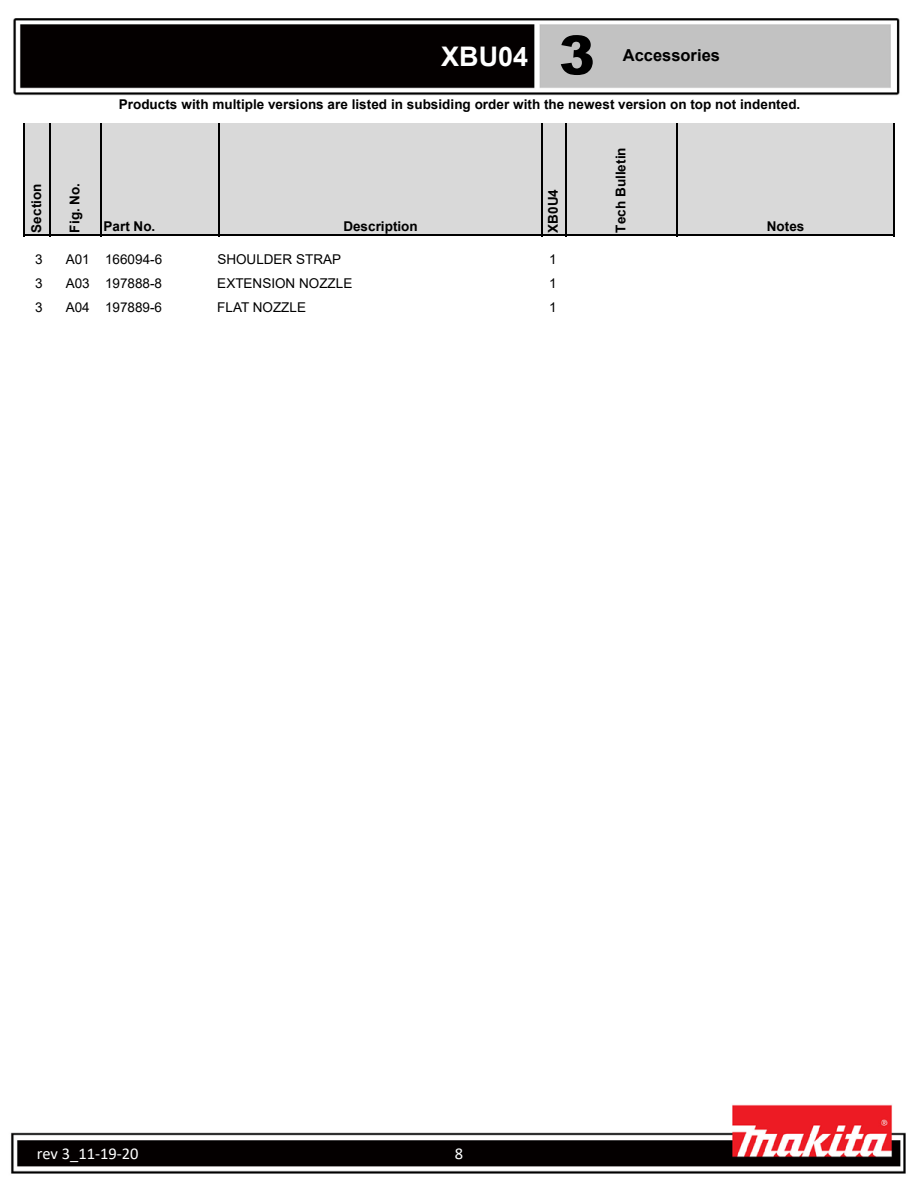
<style>
.page{position:relative;width:918px;height:1188px;background:#fff}
.page>*{position:absolute;margin:0;border:0;box-sizing:border-box;transform-origin:0 0}
.t1{font:900 54px "Arial";color:#000}
.t2{font:700 27px "Arial";color:#fff}
.t3{font:16.5px "Calibri";color:#fff}
.t4{font:700 16.5px "Arial";color:#000}
.t5{font:700 13.5px "Arial";color:#000}
.t6{font:13.5px "Arial";color:#000}
</style>
<div class="page">
<img style="left:11px;top:18px;width:895px;height:1156px">
<div style="left:25px;top:123px;width:869px;height:113px;background:#d9d9d9"></div>
<hr style="left:23px;top:123px;width:2px;height:113px;background:#000">
<hr style="left:49px;top:123px;width:2px;height:113px;background:#000">
<hr style="left:100px;top:123px;width:2px;height:113px;background:#000">
<hr style="left:218px;top:123px;width:2px;height:113px;background:#000">
<hr style="left:541px;top:123px;width:2px;height:113px;background:#000">
<hr style="left:565px;top:123px;width:1px;height:113px;background:#000">
<hr style="left:677px;top:123px;width:1px;height:113px;background:#000">
<hr style="left:893px;top:123px;width:2px;height:113px;background:#000">
<hr style="left:25px;top:235px;width:870px;height:1px;background:#000">
<p class="t5" style="left:27px;top:233px;width:50px;rotate:-90deg">Section</p>
<p class="t5" style="left:65px;top:233px;width:51px;rotate:-90deg">Fig. No.</p>
<h1 class="t1" style="left:559px;top:16px;width:38px">3</h1>
<h2 class="t2" style="left:441px;top:37px;width:89px">XBU04</h2>
<p class="t4" style="left:623px;top:44px;width:99px">Accessories</p>
<p class="t5" style="left:119px;top:95px;width:683px">Products with multiple versions are listed in subsiding order with the newest version on top not indented.</p>
<p class="t5" style="left:104px;top:217px;width:53px">Part No.</p>
<p class="t5" style="left:343px;top:217px;width:76px">Description</p>
<p class="t5" style="left:543px;top:233px;width:45px;rotate:-90deg">XB0U4</p>
<p class="t5" style="left:611px;top:233px;width:87px;rotate:-90deg">Tech Bulletin</p>
<p class="t5" style="left:767px;top:217px;width:39px">Notes</p>
<p class="t6" style="left:35px;top:250px;width:9px">3</p>
<p class="t6" style="left:66px;top:250px;width:98px">A01 166094-6</p>
<p class="t6" style="left:217px;top:250px;width:125px">SHOULDER STRAP</p>
<p class="t6" style="left:549px;top:250px;width:9px">1</p>
<p class="t6" style="left:35px;top:274px;width:9px">3</p>
<p class="t6" style="left:66px;top:274px;width:98px">A03 197888-8</p>
<p class="t6" style="left:217px;top:274px;width:137px">EXTENSION NOZZLE</p>
<p class="t6" style="left:549px;top:274px;width:9px">1</p>
<p class="t6" style="left:35px;top:298px;width:9px">3</p>
<p class="t6" style="left:66px;top:298px;width:98px">A04 197889-6</p>
<p class="t6" style="left:217px;top:298px;width:90px">FLAT NOZZLE</p>
<p class="t6" style="left:549px;top:298px;width:9px">1</p>
<p class="t3" style="left:37px;top:1142px;width:103px">rev 3_11-19-20</p>
<p class="t3" style="left:455px;top:1142px;width:10px">8</p>
</div>
